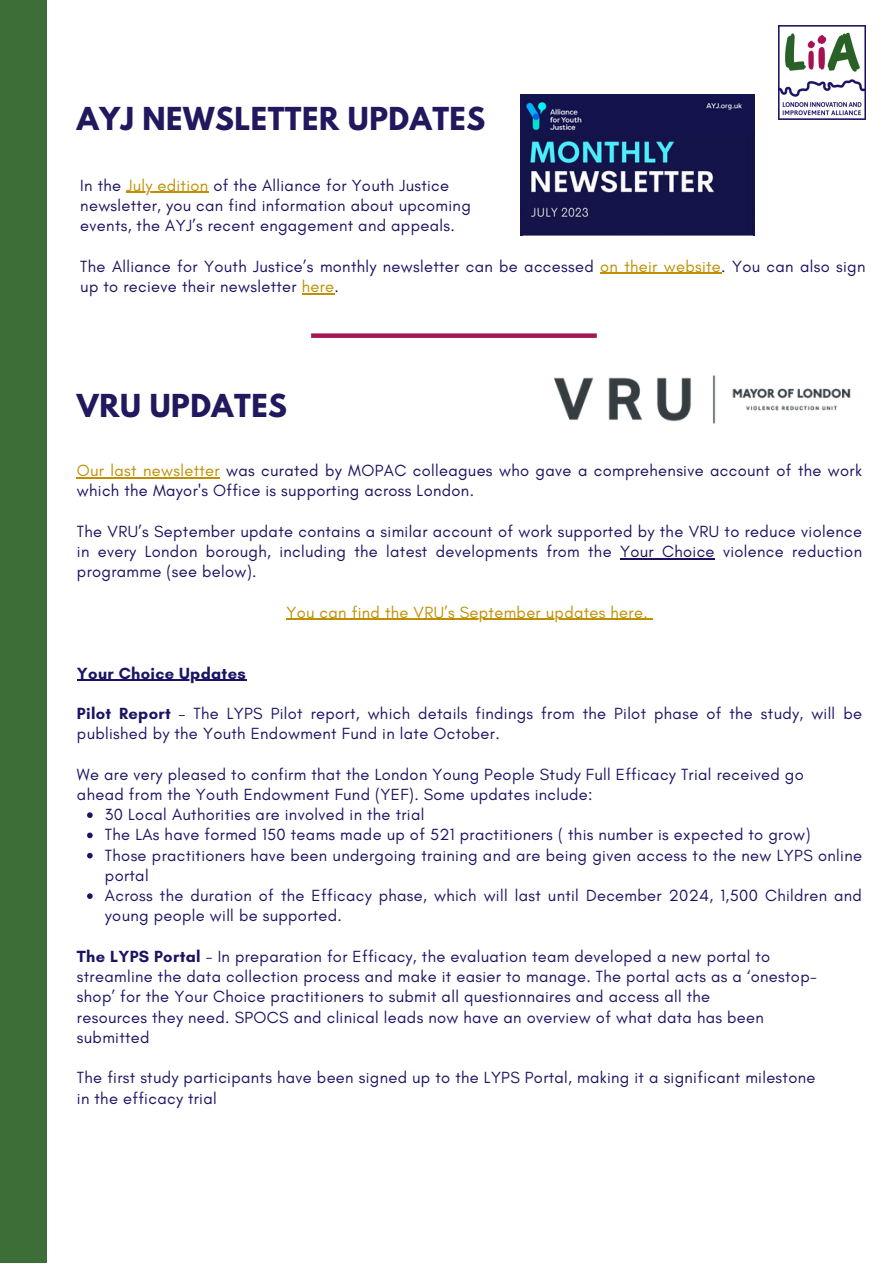
<style>
.page{position:relative;width:893px;height:1264px;background:#fff}
.page>*{position:absolute;margin:0;border:0;box-sizing:border-box;transform-origin:0 0}
.t1{font:700 28.05px "League Spartan";letter-spacing:.02em;color:#21185e}
.t2{font:16.5px/20.2px "Glacial Indifference";letter-spacing:.02em;color:#1b1464}
.t3{font:16.5px/20.2px "Glacial Indifference";letter-spacing:.02em;color:#1c1261}
.t4{font:16.5px "Glacial Indifference";letter-spacing:.02em;color:#bf8f00}
.t5{font:700 16.5px "Glacial Indifference";letter-spacing:.02em;color:#1b1464}
.s1{color:#bf8f00}
.s2{font-weight:700}
</style>
<div class="page">
<div style="left:0;top:0;width:46px;height:1262px;background:#3d6e38"></div>
<img style="left:778px;top:26px;width:87px;height:93px">
<img style="left:520px;top:94px;width:234px;height:142px">
<hr style="left:126px;top:192px;width:82px;height:1px;background:#bf8f00">
<hr style="left:600px;top:273px;width:121px;height:1px;background:#bf8f00">
<hr style="left:302px;top:293px;width:32px;height:1px;background:#bf8f00">
<img style="left:523px;top:132px;width:229px;height:104px">
<img style="left:554px;top:375px;width:297px;height:49px">
<svg style="left:87px;top:812px;width:6px;height:6px"></svg>
<svg style="left:87px;top:832px;width:6px;height:6px"></svg>
<svg style="left:87px;top:852px;width:6px;height:6px"></svg>
<svg style="left:87px;top:893px;width:6px;height:6px"></svg>
<hr style="left:77px;top:477px;width:143px;height:1px;background:#bf8f00">
<hr style="left:620px;top:558px;width:95px;height:1px;background:#1c1261">
<hr style="left:286px;top:619px;width:362px;height:1px;background:#bf8f00">
<hr style="left:77px;top:679px;width:169px;height:1px;background:#1b1464">
<div style="left:311px;top:333px;width:285px;height:5px;background:#a41752"></div>
<p class="t1" style="left:77px;top:105px;width:410px">AYJ NEWSLETTER UPDATES</p>
<p class="t3" style="left:80px;top:175px;width:370px">In the <span class="s1">July edition</span> of the Alliance for Youth Justice</p>
<p class="t3" style="left:80px;top:195px;width:392px">newsletter, you can find information about upcoming</p>
<p class="t3" style="left:80px;top:215px;width:376px">events, the AYJ’s recent engagement and appeals.</p>
<p class="t3" style="left:80px;top:256px;width:786px">The Alliance for Youth Justice’s monthly newsletter can be accessed <span class="s1">on their website</span>. You can also sign up to recieve their newsletter <span class="s1">here</span>.</p>
<p class="t1" style="left:77px;top:391px;width:212px">VRU UPDATES</p>
<p class="t3" style="left:77px;top:460px;width:786px"><span class="s1">Our last newsletter</span> was curated by MOPAC colleagues who gave a comprehensive account of the work which the Mayor's Office is supporting across London.</p>
<p class="t3" style="left:77px;top:521px;width:786px;text-align:justify">The VRU’s September update contains a similar account of work supported by the VRU to reduce violence in every London borough, including the latest developments from the Your Choice violence reduction programme (see below).</p>
<p class="t4" style="left:286px;top:602px;width:363px">You can find the VRU’s September updates here.</p>
<p class="t5" style="left:77px;top:663px;width:170px">Your Choice Updates</p>
<p class="t2" style="left:77px;top:703px;width:786px"><span class="s2">Pilot Report</span> – The LYPS Pilot report, which details findings from the Pilot phase of the study, will be published by the Youth Endowment Fund in late October.</p>
<p class="t2" style="left:77px;top:763px;width:728px">We are very pleased to confirm that the London Young People Study Full Efficacy Trial received go</p>
<p class="t2" style="left:77px;top:784px;width:517px">ahead from the Youth Endowment Fund (YEF). Some updates include:</p>
<p class="t2" style="left:105px;top:804px;width:321px">30 Local Authorities are involved in the trial</p>
<p class="t2" style="left:105px;top:824px;width:707px">The LAs have formed 150 teams made up of 521 practitioners ( this number is expected to grow)</p>
<p class="t2" style="left:105px;top:844px;width:758px">Those practitioners have been undergoing training and are being given access to the new LYPS online portal</p>
<p class="t2" style="left:105px;top:885px;width:758px">Across the duration of the Efficacy phase, which will last until December 2024, 1,500 Children and young people will be supported.</p>
<p class="t2" style="left:77px;top:946px;width:694px"><span class="s2">The LYPS Portal</span> - In preparation for Efficacy, the evaluation team developed a new portal to</p>
<p class="t2" style="left:77px;top:966px;width:741px">streamline the data collection process and make it easier to manage. The portal acts as a ‘onestop-</p>
<p class="t2" style="left:77px;top:986px;width:634px">shop’ for the Your Choice practitioners to submit all questionnaires and access all the</p>
<p class="t2" style="left:77px;top:1006px;width:688px">resources they need. SPOCS and clinical leads now have an overview of what data has been</p>
<p class="t2" style="left:77px;top:1026px;width:74px">submitted</p>
<p class="t2" style="left:77px;top:1067px;width:740px">The first study participants have been signed up to the LYPS Portal, making it a significant milestone</p>
<p class="t2" style="left:77px;top:1087px;width:141px">in the efficacy trial</p>
</div>
